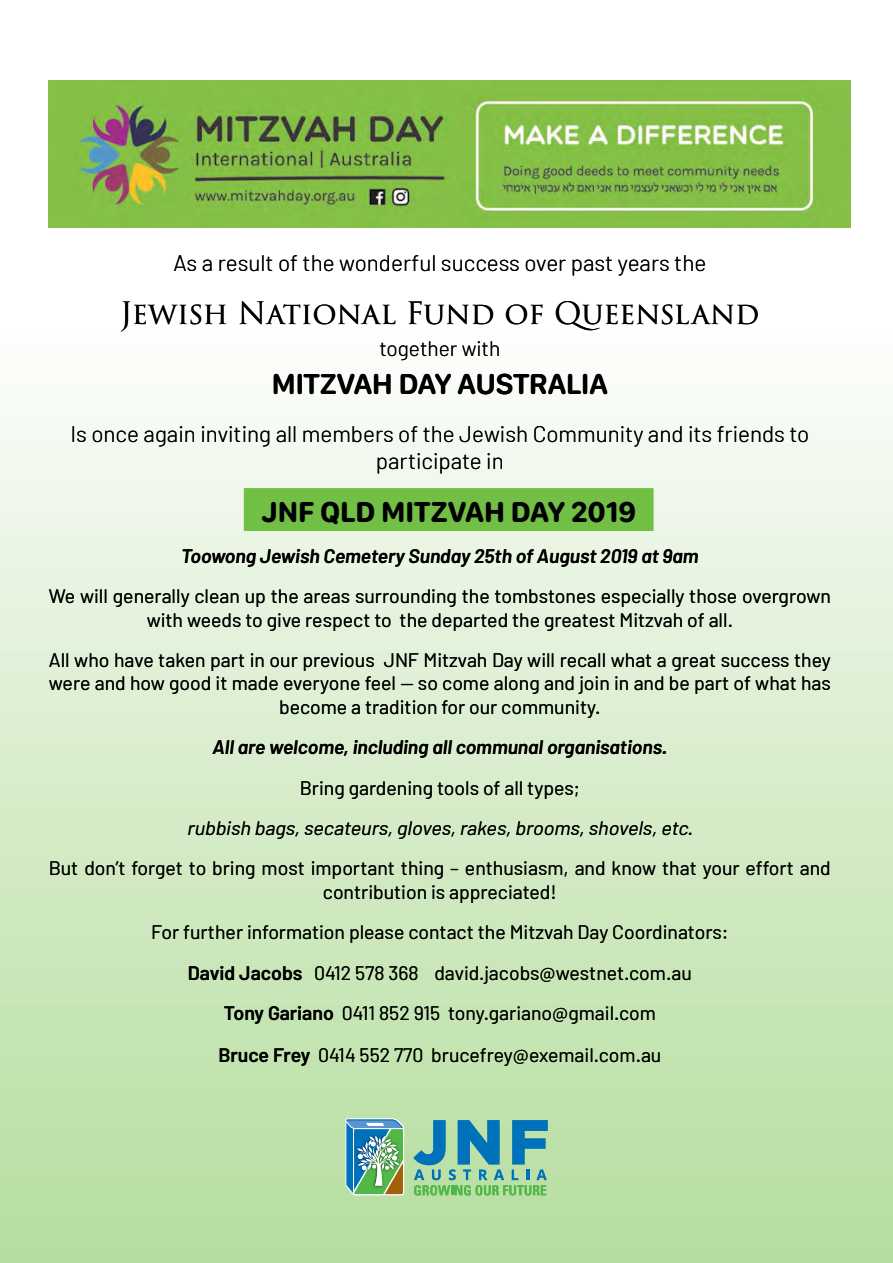
<style>
.page{position:relative;width:893px;height:1263px;background:#fff}
.page>*{position:absolute;margin:0;border:0;box-sizing:border-box;transform-origin:0 0}
.t1{font:30px "Trajan Pro 3";color:#000}
.t2{font:700 30px "SF Compact Rounded";color:#000}
.t3{font:600 30px "SF Compact Rounded";color:#000}
.t4{font:300 22.5px/27px "Barlow";color:#000;text-align:center}
.t5{font:300 21px "Barlow";color:#000}
.t6{font:19.5px/23.4px "Barlow";color:#000;text-align:center}
.t7{font:italic 600 19.5px "Barlow";color:#000}
.t8{font:italic 19.5px "Barlow";color:#000}
.s1{font-weight:600}
</style>
<div class="page">
<img style="left:49px;top:81px;width:801px;height:147px">
<hr style="left:0;top:0;width:1px;height:246px;background:#000101">
<div style="left:0;top:333px;width:893px;height:930px;background:linear-gradient(to bottom,#fbfdfb,#b4dd9d)"></div>
<svg style="left:413px;top:1120px;width:135px;height:75px;background:#6fb5a7"></svg>
<svg style="left:345px;top:1118px;width:59px;height:77px;background:#6ea99f"></svg>
<svg style="left:221px;top:150px;width:450px;height:64px;background:#80b24a"></svg>
<div style="left:244px;top:488px;width:409px;height:43px;background:#71bf45"></div>
<p class="t4" style="left:173px;top:249px;width:535px">As a result of the wonderful success over past years the</p>
<h1 class="t1" style="left:120px;top:293px;width:641px">Jewish National Fund of Queensland</h1>
<p class="t5" style="left:379px;top:335px;width:123px">together with</p>
<h1 class="t3" style="left:272px;top:366px;width:337px">MITZVAH DAY AUSTRALIA</h1>
<p class="t4" style="left:70px;top:420px;width:740px">Is once again inviting all members of the Jewish Community and its friends to participate in</p>
<h1 class="t2" style="left:261px;top:494px;width:376px">JNF QLD MITZVAH DAY 2019</h1>
<p class="t7" style="left:181px;top:544px;width:519px">Toowong Jewish Cemetery Sunday 25th of August 2019 at 9am</p>
<p class="t6" style="left:49px;top:584px;width:783px">We will generally clean up the areas surrounding the tombstones especially those overgrown with weeds to give respect to the departed the greatest Mitzvah of all.</p>
<p class="t6" style="left:49px;top:648px;width:784px">All who have taken part in our previous JNF Mitzvah Day will recall what a great success they were and how good it made everyone feel — so come along and join in and be part of what has become a tradition for our community.</p>
<p class="t7" style="left:213px;top:735px;width:456px">All are welcome, including all communal organisations.</p>
<p class="t6" style="left:300px;top:775px;width:282px">Bring gardening tools of all types;</p>
<p class="t8" style="left:187px;top:816px;width:511px">rubbish bags,secateurs,gloves,rakes,brooms,shovels,etc.</p>
<p class="t6" style="left:49px;top:856px;width:783px">But don’t forget to bring most important thing – enthusiasm, and know that your effort and contribution is appreciated!</p>
<p class="t6" style="left:151px;top:911px;width:579px;line-height:40.3px">For further information please contact the Mitzvah Day Coordinators:<br><span class="s1">David Jacobs</span> 0412 578 368 david.jacobs@westnet.com.au<br><span class="s1">Tony Gariano</span> 0411 852 915 tony.gariano@gmail.com</p>
<p class="t6" style="left:218px;top:1043px;width:445px"><span class="s1">Bruce Frey</span> 0414 552 770 brucefrey@exemail.com.au</p>
</div>
